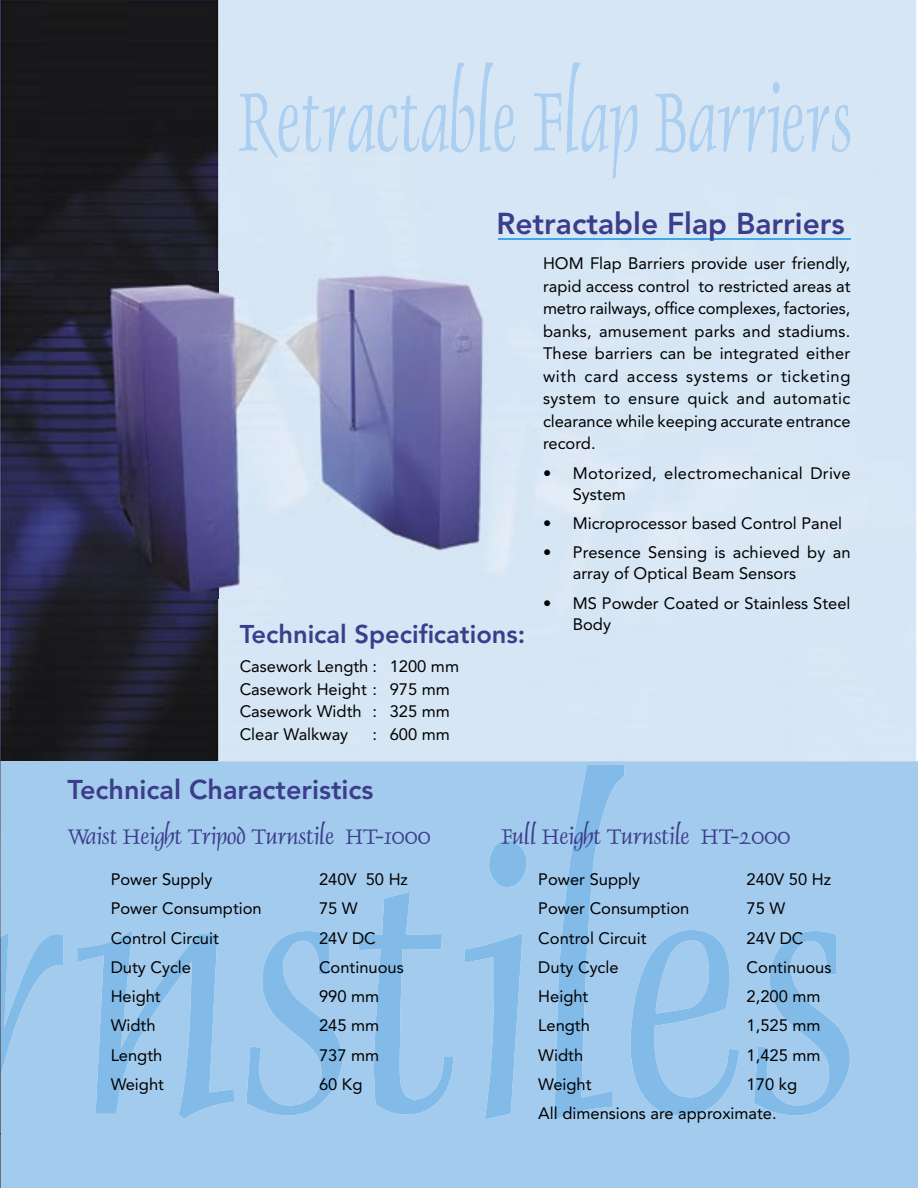
<style>
.page{position:relative;width:918px;height:1188px;background:#fff}
.page>*{position:absolute;margin:0;border:0;box-sizing:border-box;transform-origin:0 0}
.t1{font:800 30px "Avenir";color:#3c3d8b}
.t2{font:800 27px "Avenir";color:#3c3d8b}
.t3{font:800 25.5px "Avenir";color:#3c3d8b}
.t4{font:24px "Dauphin";color:#3c3d8b}
.t5{font:16.5px/22.5px "Avenir";color:#000}
.t6{font:16.5px/21px "Avenir";letter-spacing:.02em;color:#000}
</style>
<div class="page">
<div style="left:218px;top:559px;width:698px;height:202px;background:#d6e6f5"></div>
<div style="left:487px;top:0;width:429px;height:559px;background:#d6e6f5"></div>
<div style="left:218px;top:0;width:270px;height:305px;background:#d6e6f5"></div>
<img style="left:0;top:0;width:43px;height:936px">
<img style="left:43px;top:594px;width:175px;height:167px">
<img style="left:43px;top:0;width:87px;height:594px">
<img style="left:130px;top:0;width:88px;height:271px">
<hr style="left:498px;top:238px;width:352px;height:2px;background:#3ca6e6">
<div style="left:1px;top:761px;width:917px;height:427px;background:#a3cbed"></div>
<svg style="left:77px;top:765px;width:773px;height:355px;fill:#a3cbed"></svg>
<img style="left:0;top:936px;width:1px;height:143px">
<svg style="left:1px;top:933px;width:62px;height:143px"></svg>
<img style="left:106px;top:271px;width:381px;height:327px">
<img style="left:239px;top:62px;width:541px;height:96px">
<h1 class="t1" style="left:496px;top:206px;width:350px">Retractable Flap Barriers</h1>
<h3 class="t3" style="left:240px;top:619px;width:287px">Technical Specifications:</h3>
<p class="t5" style="left:240px;top:656px;width:221px">Casework Length : 1200 mm<br>Casework Height : 975 mm<br>Casework Width : 325 mm<br>Clear Walkway</p>
<p class="t5" style="left:372px;top:723px;width:79px">: 600 mm</p>
<h2 class="t2" style="left:68px;top:773px;width:308px">Technical Characteristics</h2>
<p class="t5" style="left:543px;top:252px;width:309px;text-align:justify">HOM Flap Barriers provide user friendly, rapid access control to restricted areas at metro railways, office complexes, factories, banks, amusement parks and stadiums.<br>These barriers can be integrated either with card access systems or ticketing system to ensure quick and automatic clearance while keeping accurate entrance record.</p>
<p class="t6" style="left:573px;top:462px;width:279px;text-indent:-30px">• Motorized, electromechanical Drive<br>System</p>
<p class="t5" style="left:543px;top:512px;width:301px">• Microprocessor based Control Panel</p>
<p class="t5" style="left:573px;top:542px;width:279px;line-height:21px;text-indent:-30px">• Presence Sensing is achieved by an array of Optical Beam Sensors</p>
<p class="t5" style="left:573px;top:593px;width:279px;line-height:21px;text-indent:-30px">• MS Powder Coated or Stainless Steel<br>Body</p>
<h3 class="t4" style="left:68px;top:821px;width:365px">Waist Height Tripod Turnstile HT-1000</h3>
<h3 class="t4" style="left:501px;top:821px;width:291px">Full Height Turnstile HT-2000</h3>
<p class="t5" style="left:538px;top:868px;width:103px">Power Supply</p>
<p class="t5" style="left:747px;top:868px;width:86px">240V 50 Hz</p>
<p class="t5" style="left:538px;top:898px;width:153px">Power Consumption</p>
<p class="t5" style="left:747px;top:898px;width:40px">75 W</p>
<p class="t5" style="left:538px;top:927px;width:110px">Control Circuit</p>
<p class="t5" style="left:747px;top:927px;width:58px">24V DC</p>
<p class="t5" style="left:538px;top:956px;width:82px">Duty Cycle</p>
<p class="t5" style="left:747px;top:956px;width:86px">Continuous</p>
<p class="t5" style="left:538px;top:985px;width:52px">Height</p>
<p class="t5" style="left:747px;top:985px;width:75px">2,200 mm</p>
<p class="t5" style="left:538px;top:1015px;width:53px">Length</p>
<p class="t5" style="left:747px;top:1015px;width:75px">1,525 mm</p>
<p class="t5" style="left:538px;top:1044px;width:46px">Width</p>
<p class="t5" style="left:747px;top:1044px;width:75px">1,425 mm</p>
<p class="t5" style="left:538px;top:1073px;width:55px">Weight</p>
<p class="t5" style="left:111px;top:868px;width:103px">Power Supply</p>
<p class="t5" style="left:319px;top:868px;width:90px">240V 50 Hz</p>
<p class="t5" style="left:111px;top:898px;width:153px">Power Consumption</p>
<p class="t5" style="left:319px;top:898px;width:40px">75 W</p>
<p class="t5" style="left:111px;top:927px;width:110px">Control Circuit</p>
<p class="t5" style="left:319px;top:927px;width:58px">24V DC</p>
<p class="t5" style="left:111px;top:956px;width:82px">Duty Cycle</p>
<p class="t5" style="left:319px;top:956px;width:86px">Continuous</p>
<p class="t5" style="left:111px;top:985px;width:52px">Height</p>
<p class="t5" style="left:319px;top:985px;width:62px">990 mm</p>
<p class="t5" style="left:111px;top:1015px;width:46px">Width</p>
<p class="t5" style="left:319px;top:1015px;width:62px">245 mm</p>
<p class="t5" style="left:111px;top:1044px;width:53px">Length</p>
<p class="t5" style="left:319px;top:1044px;width:62px">737 mm</p>
<p class="t5" style="left:111px;top:1073px;width:55px">Weight</p>
<p class="t5" style="left:319px;top:1073px;width:45px">60 Kg</p>
<p class="t5" style="left:538px;top:1070px;width:260px;line-height:29.2px;text-indent:208px">170 kg<br>All dimensions are approximate.</p>
</div>
